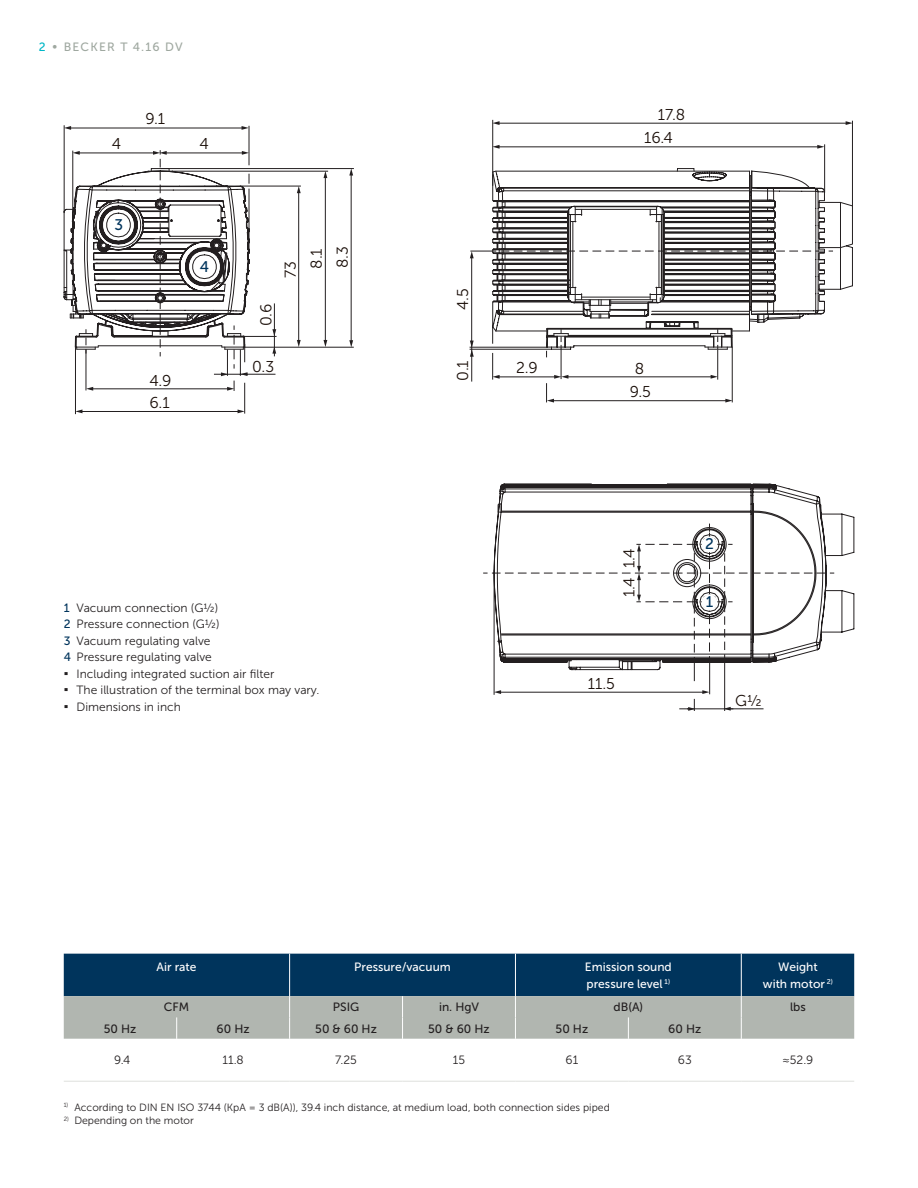
<style>
.page{position:relative;width:918px;height:1188px;background:#fff}
.page>*{position:absolute;margin:0;border:0;box-sizing:border-box;transform-origin:0 0}
.t1{font:15.75px/26.1px "Museo Sans 300";color:#1b0f09}
.t2{font:15.3px "Museo Sans 500";color:#00345c}
.t3{font:700 13.5px/16.5px "Verdana";color:#231f20;text-align:justify}
.t4{font:12px/16.5px "Museo Sans 300";color:#231f20}
.t5{font:12px/16.5px "Museo Sans 500";color:#fff}
.t6{font:12px "Museo Sans 500";color:#231f20}
.t7{font:12px "Museo Sans 500";letter-spacing:.1em;color:#9fa8a0}
.t8{font:12px/16.5px "Museo Sans 500";color:#00345c;text-align:justify}
.t9{font:10.5px/13.5px "Museo Sans 300";color:#231f20}
.t10{font:6.15px/13.5px "Museo Sans 300";color:#231f20}
.s1{color:#00b7c7}
</style>
<div class="page">
<svg style="left:64px;top:954px;width:790px;height:85px;background:#5a7687"></svg>
<hr style="left:64px;top:1081px;width:113px;height:1px;background:#dee0dc">
<hr style="left:177px;top:1081px;width:113px;height:1px;background:#dee0dc">
<hr style="left:290px;top:1081px;width:113px;height:1px;background:#dee0dc">
<hr style="left:403px;top:1081px;width:112px;height:1px;background:#dee0dc">
<hr style="left:515px;top:1081px;width:113px;height:1px;background:#dee0dc">
<hr style="left:628px;top:1081px;width:113px;height:1px;background:#dee0dc">
<hr style="left:741px;top:1081px;width:113px;height:1px;background:#dee0dc">
<hr style="left:492px;top:120px;width:1px;height:81px;background:#231f20">
<hr style="left:64px;top:125px;width:1px;height:88px;background:#231f20">
<hr style="left:249px;top:126px;width:1px;height:39px;background:#231f20">
<hr style="left:70px;top:128px;width:173px;height:1px;background:#231f20">
<svg style="left:64px;top:126px;width:7px;height:4px"></svg>
<svg style="left:242px;top:126px;width:7px;height:4px"></svg>
<hr style="left:75px;top:347px;width:1px;height:67px;background:#231f20">
<hr style="left:81px;top:411px;width:158px;height:1px;background:#231f20">
<svg style="left:76px;top:410px;width:6px;height:3px"></svg>
<hr style="left:824px;top:144px;width:1px;height:49px;background:#231f20">
<hr style="left:852px;top:121px;width:1px;height:123px;background:#231f20">
<hr style="left:498px;top:147px;width:321px;height:1px;background:#231f20">
<svg style="left:492px;top:145px;width:8px;height:4px"></svg>
<svg style="left:817px;top:145px;width:7px;height:4px"></svg>
<hr style="left:498px;top:123px;width:349px;height:1px;background:#231f20">
<svg style="left:492px;top:121px;width:8px;height:4px"></svg>
<svg style="left:846px;top:121px;width:6px;height:4px"></svg>
<hr style="left:494px;top:570px;width:1px;height:125px;background:#231f20">
<hr style="left:709px;top:662px;width:1px;height:32px;background:#231f20">
<hr style="left:500px;top:692px;width:204px;height:1px;background:#231f20">
<svg style="left:494px;top:690px;width:7px;height:4px"></svg>
<svg style="left:702px;top:690px;width:7px;height:4px"></svg>
<svg style="left:64px;top:150px;width:186px;height:241px"></svg>
<hr style="left:724px;top:662px;width:1px;height:49px;background:#231f20">
<hr style="left:687px;top:709px;width:46px;height:1px;background:#231f20">
<svg style="left:679px;top:699px;width:16px;height:12px"></svg>
<hr style="left:729px;top:708px;width:35px;height:1px;background:#231f20">
<svg style="left:724px;top:707px;width:7px;height:4px"></svg>
<svg style="left:99px;top:170px;width:755px;height:463px"></svg>
<svg style="left:483px;top:524px;width:351px;height:157px"></svg>
<div style="left:702px;top:594px;width:15px;height:16px;background:#fff;border-radius:50%"></div>
<svg style="left:151px;top:168px;width:550px;height:419px"></svg>
<div style="left:678px;top:564px;width:18px;height:18px;border:1px solid #231f20;border-radius:50%"></div>
<p class="t7" style="left:39px;top:40px;width:145px"><span class="s1">2</span> • BECKER T 4.16 DV</p>
<h1 class="t1" style="left:145px;top:106px;width:21px">9.1</h1>
<h1 class="t1" style="left:112px;top:131px;width:11px">4</h1>
<h1 class="t1" style="left:200px;top:131px;width:11px">4</h1>
<p class="t2" style="left:114px;top:216px;width:10px">3</p>
<p class="t2" style="left:200px;top:258px;width:11px">4</p>
<h1 class="t1" style="left:149px;top:369px;width:24px;line-height:22.5px">4.9<br>6.1</h1>
<h1 class="t1" style="left:253px;top:326px;width:24px;rotate:-90deg">0.6</h1>
<h1 class="t1" style="left:277px;top:269px;width:22px;text-indent:-9px;rotate:-90deg">73<br>8.1</h1>
<h1 class="t1" style="left:252px;top:353px;width:24px">0.3</h1>
<h1 class="t1" style="left:329px;top:268px;width:23px;rotate:-90deg">8.3</h1>
<p class="t4" style="left:77px;top:600px;width:244px">Vacuum connection (G½)<br>Pressure connection (G½)<br>Vacuum regulating valve<br>Pressure regulating valve<br>Including integrated suction air filter<br>The illustration of the terminal box may vary.<br>Dimensions in inch</p>
<p class="t8" style="left:64px;top:600px;width:9px">1<br>2<br>3<br>4</p>
<p class="t3" style="left:64px;top:665px;width:6px">▪ ▪ ▪</p>
<h1 class="t1" style="left:658px;top:101px;width:29px">17.8</h1>
<h1 class="t1" style="left:644px;top:125px;width:30px">16.4</h1>
<h1 class="t1" style="left:450px;top:310px;width:23px;rotate:-90deg">4.5</h1>
<h1 class="t1" style="left:450px;top:381px;width:22px;rotate:-90deg">0.1</h1>
<h1 class="t1" style="left:516px;top:355px;width:23px">2.9</h1>
<h1 class="t1" style="left:630px;top:356px;width:23px;line-height:23.9px;text-align:center">8<br>9.5</h1>
<h1 class="t1" style="left:616px;top:568px;width:21px;rotate:-90deg">1.4</h1>
<h1 class="t1" style="left:616px;top:597px;width:21px;rotate:-90deg">1.4</h1>
<h1 class="t1" style="left:588px;top:671px;width:29px">11.5</h1>
<p class="t2" style="left:705px;top:536px;width:10px">2</p>
<p class="t2" style="left:706px;top:594px;width:9px">1</p>
<h1 class="t1" style="left:735px;top:687px;width:28px">G½</h1>
<p class="t5" style="left:157px;top:959px;width:41px">Air rate</p>
<p class="t5" style="left:354px;top:959px;width:98px">Pressure/vacuum</p>
<p class="t5" style="left:585px;top:959px;width:88px">Emission sound pressure level <sup>1)</sup></p>
<p class="t5" style="left:763px;top:959px;width:72px;text-align:center">Weight<br>with motor <sup>2)</sup></p>
<p class="t6" style="left:164px;top:1001px;width:27px">CFM</p>
<p class="t6" style="left:333px;top:1001px;width:28px">PSIG</p>
<p class="t6" style="left:439px;top:1001px;width:41px">in. HgV</p>
<p class="t6" style="left:614px;top:1001px;width:31px">dB(A)</p>
<p class="t6" style="left:790px;top:1001px;width:17px">lbs</p>
<p class="t6" style="left:104px;top:1022px;width:34px">50 Hz</p>
<p class="t6" style="left:217px;top:1022px;width:35px">60 Hz</p>
<p class="t6" style="left:315px;top:1022px;width:63px">50 &amp; 60 Hz</p>
<p class="t6" style="left:428px;top:1022px;width:63px">50 &amp; 60 Hz</p>
<p class="t6" style="left:556px;top:1022px;width:34px">50 Hz</p>
<p class="t6" style="left:668px;top:1022px;width:35px">60 Hz</p>
<p class="t4" style="left:114px;top:1052px;width:18px">9.4</p>
<p class="t4" style="left:223px;top:1052px;width:23px">11.8</p>
<p class="t4" style="left:335px;top:1052px;width:23px">7.25</p>
<p class="t4" style="left:453px;top:1052px;width:14px">15</p>
<p class="t4" style="left:566px;top:1052px;width:14px">61</p>
<p class="t4" style="left:678px;top:1052px;width:15px">63</p>
<p class="t4" style="left:783px;top:1052px;width:32px">≈52.9</p>
<p class="t10" style="left:64px;top:1098px;width:7px">1)<br>2)</p>
<p class="t9" style="left:74px;top:1100px;width:537px">According to DIN EN ISO 3744 (KpA = 3 dB(A)), 39.4 inch distance, at medium load, both connection sides piped<br>Depending on the motor</p>
</div>
